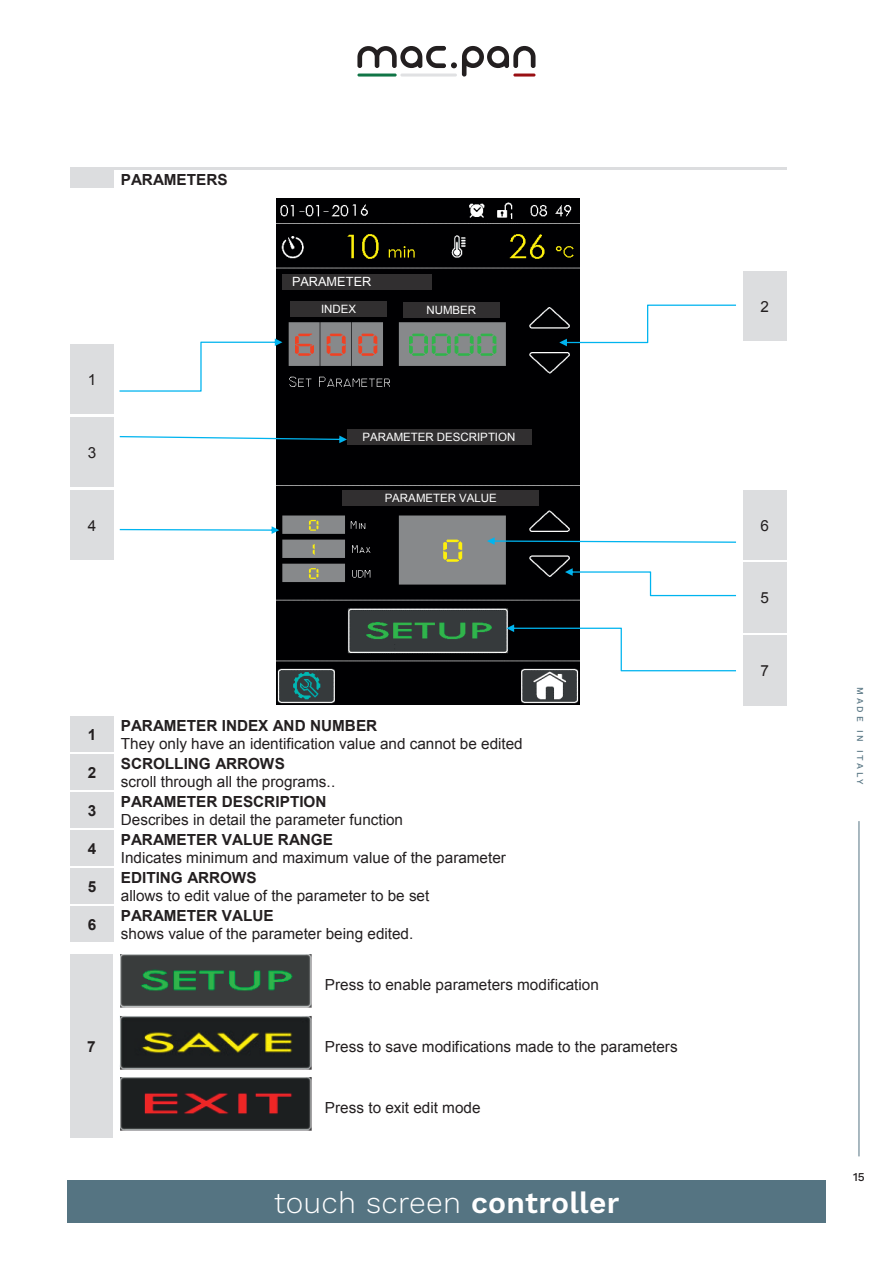
<style>
.page{position:relative;width:893px;height:1263px;background:#fff}
.page>*{position:absolute;margin:0;border:0;box-sizing:border-box;transform-origin:0 0}
.t1{font:30px "Work Sans";letter-spacing:.01em;color:#fff}
.t2{font:15.3px "Arial";color:#231f20}
.t3{font:700 15.3px "Arial";color:#231f20}
.t4{font:12.75px "Arial";letter-spacing:-.005em;color:#fff}
.t5{font:500 12px "Work Sans";color:#231f20}
.t6{font:11.55px "Arial";color:#fff}
.t7{font:500 9px "Work Sans";letter-spacing:.3em;color:#557482}
.s1{font-weight:600}
</style>
<div class="page">
<div style="left:67px;top:1180px;width:759px;height:42px;background:#557482"></div>
<hr style="left:859px;top:821px;width:1px;height:335px;background:#557482">
<div style="left:71px;top:170px;width:43px;height:18px;background:#dcdddf"></div>
<hr style="left:71px;top:167px;width:43px;height:3px;background:#dcdddf">
<hr style="left:117px;top:167px;width:669px;height:3px;background:#dcdddf">
<div style="left:743px;top:272px;width:43px;height:69px;background:#dcdddf"></div>
<hr style="left:743px;top:271px;width:43px;height:1px;background:#dcdddf">
<div style="left:71px;top:344px;width:43px;height:70px;background:#dcdddf"></div>
<div style="left:71px;top:417px;width:43px;height:70px;background:#dcdddf"></div>
<div style="left:71px;top:490px;width:43px;height:70px;background:#dcdddf"></div>
<div style="left:743px;top:490px;width:43px;height:70px;background:#dcdddf"></div>
<div style="left:743px;top:563px;width:43px;height:70px;background:#dcdddf"></div>
<div style="left:743px;top:636px;width:43px;height:70px;background:#dcdddf"></div>
<div style="left:71px;top:717px;width:43px;height:35px;background:#dcdddf"></div>
<div style="left:71px;top:755px;width:43px;height:35px;background:#dcdddf"></div>
<hr style="left:71px;top:754px;width:43px;height:1px;background:#dcdddf">
<div style="left:71px;top:793px;width:43px;height:35px;background:#dcdddf"></div>
<div style="left:71px;top:831px;width:43px;height:35px;background:#dcdddf"></div>
<div style="left:71px;top:869px;width:43px;height:35px;background:#dcdddf"></div>
<div style="left:71px;top:907px;width:43px;height:35px;background:#dcdddf"></div>
<div style="left:71px;top:954px;width:42px;height:61px;background:#dcdddf"></div>
<div style="left:71px;top:1015px;width:42px;height:62px;background:#dcdddf"></div>
<div style="left:71px;top:1077px;width:42px;height:61px;background:#dcdddf"></div>
<img style="left:276px;top:199px;width:304px;height:506px">
<img style="left:120px;top:954px;width:191px;height:54px">
<img style="left:120px;top:1016px;width:191px;height:53px">
<img style="left:120px;top:1077px;width:191px;height:54px">
<div style="left:283px;top:274px;width:149px;height:15px;background:#312f30"></div>
<div style="left:290px;top:301px;width:97px;height:15px;background:#312f30"></div>
<div style="left:403px;top:302px;width:96px;height:15px;background:#312f30"></div>
<div style="left:347px;top:429px;width:184px;height:16px;background:#312f30"></div>
<div style="left:342px;top:491px;width:197px;height:15px;background:#312f30"></div>
<svg style="left:506px;top:624px;width:230px;height:47px"></svg>
<svg style="left:120px;top:526px;width:159px;height:8px"></svg>
<svg style="left:120px;top:435px;width:227px;height:8px"></svg>
<svg style="left:120px;top:338px;width:162px;height:54px"></svg>
<svg style="left:559px;top:305px;width:177px;height:41px"></svg>
<svg style="left:565px;top:568px;width:171px;height:28px"></svg>
<svg style="left:487px;top:537px;width:249px;height:8px"></svg>
<svg style="left:357px;top:46px;width:178px;height:31px"></svg>
<hr style="left:513px;top:74px;width:22px;height:3px;background:#990f13;border-radius:2px">
<hr style="left:400px;top:74px;width:57px;height:3px;background:#e0e1e3;border-radius:2px">
<hr style="left:357px;top:74px;width:40px;height:3px;background:#107546;border-radius:2px">
<p class="t3" style="left:121px;top:169px;width:108px">PARAMETERS</p>
<p class="t2" style="left:88px;top:369px;width:10px">1</p>
<p class="t2" style="left:88px;top:442px;width:10px">3</p>
<p class="t4" style="left:292px;top:273px;width:81px">PARAMETER</p>
<p class="t6" style="left:321px;top:301px;width:37px">INDEX</p>
<p class="t6" style="left:426px;top:302px;width:51px">NUMBER</p>
<p class="t6" style="left:362px;top:430px;width:154px">PARAMETER DESCRIPTION</p>
<p class="t6" style="left:385px;top:491px;width:114px">PARAMETER VALUE</p>
<p class="t2" style="left:760px;top:297px;width:10px">2</p>
<p class="t2" style="left:88px;top:515px;width:10px">4</p>
<p class="t2" style="left:760px;top:515px;width:10px">6</p>
<p class="t2" style="left:760px;top:588px;width:10px">5</p>
<p class="t3" style="left:88px;top:724px;width:10px">1</p>
<p class="t3" style="left:88px;top:762px;width:10px">2</p>
<p class="t3" style="left:88px;top:800px;width:10px">3</p>
<p class="t3" style="left:88px;top:838px;width:10px">4</p>
<p class="t3" style="left:88px;top:877px;width:10px">5</p>
<p class="t3" style="left:88px;top:914px;width:10px">6</p>
<p class="t3" style="left:121px;top:715px;width:258px">PARAMETER INDEX AND NUMBER</p>
<p class="t2" style="left:121px;top:733px;width:403px">They only have an identification value and cannot be edited</p>
<p class="t3" style="left:121px;top:754px;width:166px">SCROLLING ARROWS</p>
<p class="t2" style="left:121px;top:771px;width:216px">scroll through all the programs..</p>
<p class="t3" style="left:121px;top:792px;width:207px">PARAMETER DESCRIPTION</p>
<p class="t2" style="left:121px;top:809px;width:284px">Describes in detail the parameter function</p>
<p class="t3" style="left:121px;top:830px;width:214px">PARAMETER VALUE RANGE</p>
<p class="t2" style="left:121px;top:847px;width:387px">Indicates minimum and maximum value of the parameter</p>
<p class="t3" style="left:121px;top:868px;width:137px">EDITING ARROWS</p>
<p class="t2" style="left:121px;top:885px;width:310px">allows to edit value of the parameter to be set</p>
<p class="t3" style="left:121px;top:906px;width:154px">PARAMETER VALUE</p>
<p class="t2" style="left:121px;top:923px;width:294px">shows value of the parameter being edited.</p>
<p class="t2" style="left:325px;top:975px;width:275px">Press to enable parameters modification</p>
<p class="t3" style="left:87px;top:1036px;width:10px">7</p>
<p class="t2" style="left:325px;top:1036px;width:354px">Press to save modifications made to the parameters</p>
<p class="t2" style="left:325px;top:1098px;width:157px">Press to exit edit mode</p>
<h1 class="t1" style="left:274px;top:1180px;width:347px">touch screen <span class="s1">controller</span></h1>
<p class="t2" style="left:760px;top:661px;width:10px">7</p>
<p class="t7" style="left:867px;top:687px;width:98px;rotate:90deg">MADE IN ITALY</p>
<p class="t5" style="left:853px;top:1168px;width:13px">15</p>
</div>
